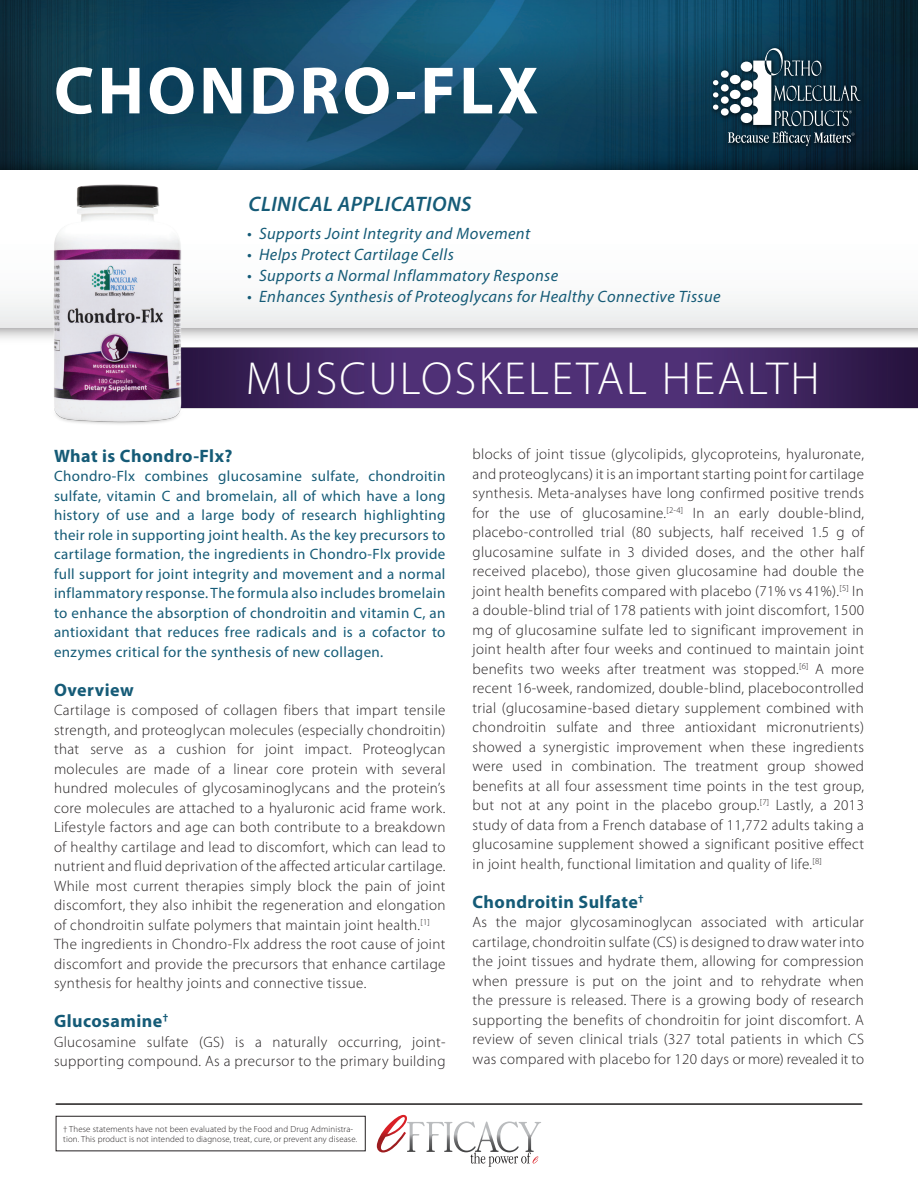
<style>
.page{position:relative;width:918px;height:1188px;background:#fff}
.page>*{position:absolute;margin:0;border:0;box-sizing:border-box;transform-origin:0 0}
.t1{font:700 67.5px "Myriad Pro";letter-spacing:.05em;color:#fff}
.t2{font:300 46.5px "Myriad Pro";letter-spacing:.05em;color:#fff}
.t3{font:italic 600 21px "Myriad Pro";letter-spacing:.025em;color:#155b77}
.t4{font:700 18px "Myriad Pro";letter-spacing:.025em;color:#155b77}
.t5{font:italic 16.5px "Myriad Pro";letter-spacing:.025em;color:#155b77}
.t6{font:300 15px/19.5px "Myriad Pro";letter-spacing:.025em;color:#231f20}
.t7{font:15px/19.5px "Myriad Pro";letter-spacing:.025em;color:#155b77;text-align:justify}
.t8{font:300 8.85px/10.6px "Myriad Pro";letter-spacing:.015em;color:#231f20}
</style>
<div class="page">
<img style="left:0;top:0;width:918px;height:148px">
<img style="left:0;top:148px;width:918px;height:191px">
<div style="left:0;top:170px;width:918px;height:158px;background:#fff"></div>
<img style="left:190px;top:310px;width:728px;height:99px">
<img style="left:708px;top:43px;width:160px;height:111px">
<div style="left:721px;top:70px;width:8px;height:8px;background:#fff;border-radius:50%"></div>
<div style="left:721px;top:84px;width:8px;height:8px;background:#fff;border-radius:50%"></div>
<div style="left:721px;top:96px;width:8px;height:8px;background:#fff;border-radius:50%"></div>
<div style="left:721px;top:108px;width:8px;height:8px;background:#fff;border-radius:50%"></div>
<svg style="left:713px;top:80px;width:5px;height:5px"></svg>
<svg style="left:713px;top:92px;width:5px;height:6px"></svg>
<svg style="left:713px;top:105px;width:5px;height:5px"></svg>
<svg style="left:728px;top:48px;width:133px;height:98px;background:#3c5563"></svg>
<svg style="left:377px;top:1115px;width:164px;height:52px"></svg>
<hr style="left:56px;top:1103px;width:806px;height:2px;background:#211e1e">
<div style="left:56px;top:1116px;width:310px;height:35px;border:1px solid #231f20"></div>
<img style="left:45px;top:184px;width:145px;height:240px">
<h1 class="t1" style="left:54px;top:47px;width:486px">CHONDRO-FLX</h1>
<h3 class="t3" style="left:249px;top:191px;width:224px">CLINICAL APPLICATIONS</h3>
<p class="t5" style="left:247px;top:223px;width:285px">• Supports Joint Integrity and Movement</p>
<p class="t5" style="left:247px;top:244px;width:208px">• Helps Protect Cartilage Cells</p>
<p class="t5" style="left:247px;top:266px;width:313px">• Supports a Normal Inflammatory Response</p>
<p class="t5" style="left:247px;top:287px;width:475px">• Enhances Synthesis of Proteoglycans for Healthy Connective Tissue</p>
<h2 class="t2" style="left:246px;top:351px;width:576px">MUSCULOSKELETAL HEALTH</h2>
<p class="t4" style="left:54px;top:444px;width:180px">What is Chondro-Flx?</p>
<p class="t7" style="left:54px;top:466px;width:393px">Chondro-Flx combines glucosamine sulfate, chondroitin sulfate, vitamin C and bromelain, all of which have a long history of use and a large body of research highlighting their role in supporting joint health. As the key precursors to cartilage formation, the ingredients in Chondro-Flx provide full support for joint integrity and movement and a normal inflammatory response. The formula also includes bromelain to enhance the absorption of chondroitin and vitamin C, an antioxidant that reduces free radicals and is a cofactor to enzymes critical for the synthesis of new collagen.</p>
<p class="t4" style="left:54px;top:678px;width:81px">Overview</p>
<p class="t6" style="left:54px;top:700px;width:393px">Cartilage is composed of collagen fibers that impart tensile strength, and proteoglycan molecules (especially chondroitin) that serve as a cushion for joint impact. Proteoglycan molecules are made of a linear core protein with several hundred molecules of glycosaminoglycans and the protein’s core molecules are attached to a hyaluronic acid frame work.<br>Lifestyle factors and age can both contribute to a breakdown of healthy cartilage and lead to discomfort, which can lead to nutrient and fluid deprivation of the affected articular cartilage.<br>While most current therapies simply block the pain of joint discomfort, they also inhibit the regeneration and elongation of chondroitin sulfate polymers that maintain joint health.<sup>[1] </sup>The ingredients in Chondro-Flx address the root cause of joint discomfort and provide the precursors that enhance cartilage synthesis for healthy joints and connective tissue.</p>
<p class="t4" style="left:54px;top:1009px;width:116px">Glucosamine<sup>†</sup></p>
<p class="t6" style="left:54px;top:1032px;width:393px">Glucosamine sulfate (GS) is a naturally occurring, joint&shy;supporting compound. As a precursor to the primary building</p>
<p class="t8" style="left:63px;top:1123px;width:296px">† These statements have not been evaluated by the Food and Drug Administra&shy;tion. This product is not intended to diagnose, treat, cure, or prevent any disease.</p>
<p class="t6" style="left:472px;top:444px;width:393px;text-align:justify">blocks of joint tissue (glycolipids, glycoproteins, hyaluronate, and proteoglycans) it is an important starting point for cartilage synthesis. Meta-analyses have long confirmed positive trends for the use of glucosamine.<sup>[2-4]</sup> In an early double-blind, placebo-controlled trial (80 subjects, half received 1.5 g of glucosamine sulfate in 3 divided doses, and the other half received placebo), those given glucosamine had double the joint health benefits compared with placebo (71% vs 41%).<sup>[5]</sup> In a double-blind trial of 178 patients with joint discomfort, 1500 mg of glucosamine sulfate led to significant improvement in joint health after four weeks and continued to maintain joint benefits two weeks after treatment was stopped.<sup>[6]</sup> A more recent 16-week, randomized, double-blind, placebocontrolled trial (glucosamine-based dietary supplement combined with chondroitin sulfate and three antioxidant micronutrients) showed a synergistic improvement when these ingredients were used in combination. The treatment group showed benefits at all four assessment time points in the test group, but not at any point in the placebo group.<sup>[7]</sup> Lastly, a 2013 study of data from a French database of 11,772 adults taking a glucosamine supplement showed a significant positive effect in joint health, functional limitation and quality of life.<sup>[8]</sup></p>
<p class="t4" style="left:472px;top:890px;width:173px">Chondroitin Sulfate<sup>†</sup></p>
<p class="t6" style="left:472px;top:912px;width:393px;text-align:justify">As the major glycosaminoglycan associated with articular cartilage, chondroitin sulfate (CS) is designed to draw water into the joint tissues and hydrate them, allowing for compression when pressure is put on the joint and to rehydrate when the pressure is released. There is a growing body of research supporting the benefits of chondroitin for joint discomfort. A review of seven clinical trials (327 total patients in which CS was compared with placebo for 120 days or more) revealed it to</p>
</div>
